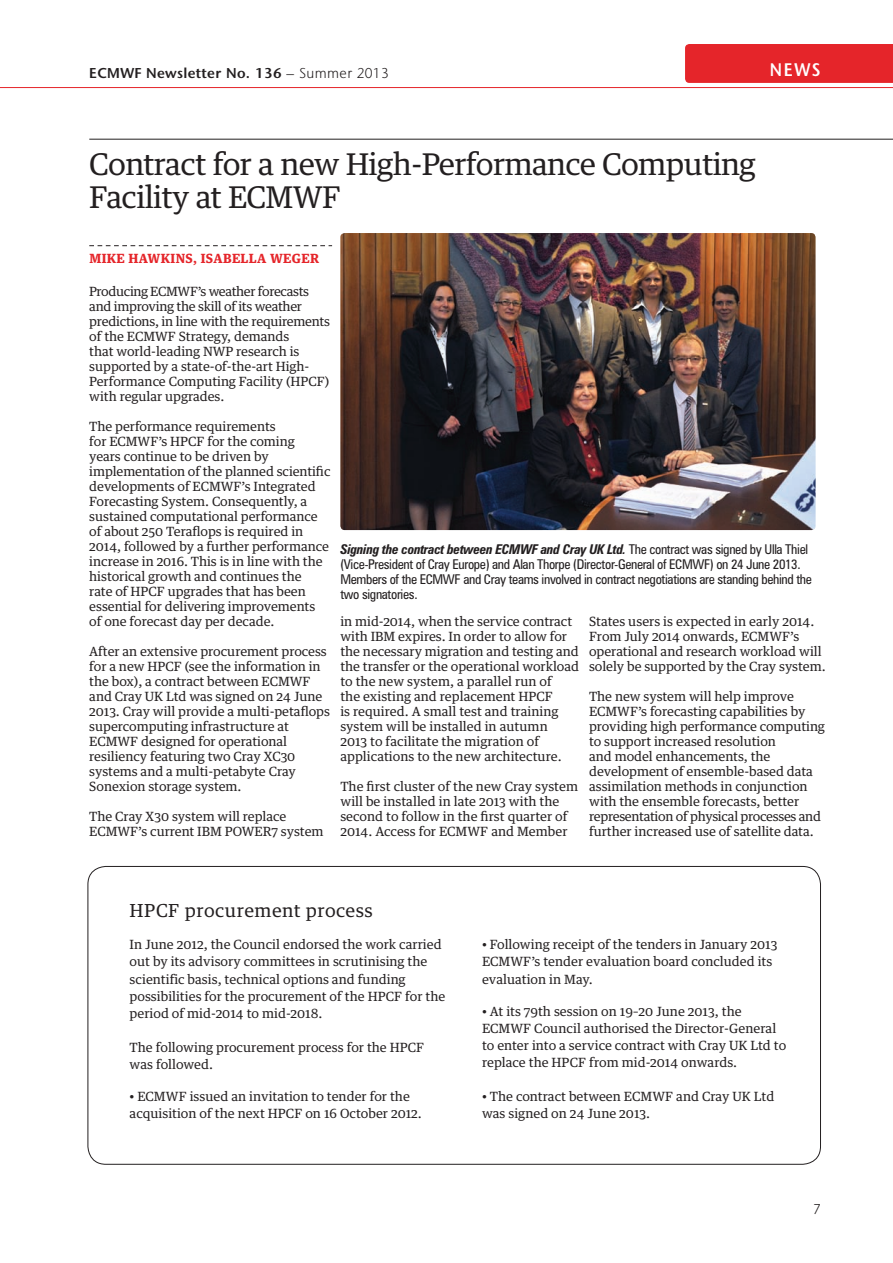
<style>
.page{position:relative;width:893px;height:1263px;background:#fff}
.page>*{position:absolute;margin:0;border:0;box-sizing:border-box;transform-origin:0 0}
.t1{font:30px/33px "Guardian Text Egyp";letter-spacing:-.025em;color:#231f20}
.t2{font:600 18.15px "Stone Sans IIITC Pro";color:#fff;scale:.91 1}
.t3{font:18px "Guardian Text Egyp";letter-spacing:.025em;color:#231f20}
.t4{font:600 14.25px "Stone Sans IIITC Pro";letter-spacing:.025em;color:#231f20}
.t5{font:300 14.25px "Stone Sans IIITC Pro";color:#231f20}
.t6{font:condensed 13.5px/15px "Zurich BT";letter-spacing:-.025em;color:#231f20}
.t7{font:12.75px/15px "Guardian Text Egyp";letter-spacing:-.005em;color:#231f20}
.t8{font:700 12.75px "Guardian Text Egyp";letter-spacing:.03em;color:#e5252a}
.s1{font-weight:300}
.s2{font-weight:700;font-style:italic}
</style>
<div class="page">
<div style="left:685px;top:44px;width:208px;height:39px;background:#e5252a"></div>
<hr style="left:0;top:87px;width:893px;height:1px;background:#e5252a">
<hr style="left:89px;top:139px;width:804px;height:1px;background:#231f20">
<svg style="left:89px;top:245px;width:243px;height:1px"></svg>
<img style="left:340px;top:233px;width:476px;height:297px">
<p class="t4" style="left:89px;top:64px;width:301px">ECMWF Newsletter No. 136 <span class="s1">– Summer 2013</span></p>
<h2 class="t2" style="left:770px;top:58px;width:57px">NEWS</h2>
<h1 class="t1" style="left:89px;top:145px;width:668px">Contract for a new High-Performance Computing<br>Facility at ECMWF</h1>
<p class="t8" style="left:89px;top:248px;width:231px">MIKE HAWKINS, ISABELLA WEGER</p>
<p class="t7" style="left:89px;top:283px;width:242px">Producing ECMWF’s weather forecasts and improving the skill of its weather predictions, in line with the requirements of the ECMWF Strategy, demands<br>that world-leading NWP research is supported by a state-of-the-art High-Performance Computing Facility (HPCF) with regular upgrades.</p>
<p class="t7" style="left:89px;top:418px;width:243px">The performance requirements<br>for ECMWF’s HPCF for the coming<br>years continue to be driven by implementation of the planned scientific developments of ECMWF’s Integrated Forecasting System. Consequently, a sustained computational performance of about 250 Teraflops is required in 2014, followed by a further performance increase in 2016. This is in line with the historical growth and continues the<br>rate of HPCF upgrades that has been essential for delivering improvements of one forecast day per decade.</p>
<p class="t7" style="left:89px;top:643px;width:242px">After an extensive procurement process for a new HPCF (see the information in the box), a contract between ECMWF and Cray UK Ltd was signed on 24 June 2013. Cray will provide a multi-petaflops supercomputing infrastructure at ECMWF designed for operational resiliency featuring two Cray XC30 systems and a multi-petabyte Cray Sonexion storage system.</p>
<p class="t7" style="left:89px;top:807px;width:236px">The Cray X30 system will replace<br>ECMWF’s current IBM POWER7 system</p>
<p class="t6" style="left:340px;top:542px;width:473px"><span class="s2">Signing the contract between ECMWF and Cray UK Ltd.</span> The contract was signed by Ulla Thiel (Vice-President of Cray Europe) and Alan Thorpe (Director-General of ECMWF) on 24 June 2013.<br>Members of the ECMWF and Cray teams involved in contract negotiations are standing behind the two signatories.</p>
<p class="t7" style="left:340px;top:613px;width:240px">in mid-2014, when the service contract with IBM expires. In order to allow for the necessary migration and testing and the transfer or the operational workload to the new system, a parallel run of<br>the existing and replacement HPCF<br>is required. A small test and training system will be installed in autumn<br>2013 to facilitate the migration of applications to the new architecture.</p>
<p class="t7" style="left:340px;top:778px;width:239px">The first cluster of the new Cray system will be installed in late 2013 with the second to follow in the first quarter of 2014. Access for ECMWF and Member</p>
<p class="t7" style="left:589px;top:612px;width:238px">States users is expected in early 2014.<br>From July 2014 onwards, ECMWF’s operational and research workload will solely be supported by the Cray system.</p>
<p class="t7" style="left:589px;top:687px;width:237px">The new system will help improve ECMWF’s forecasting capabilities by providing high performance computing to support increased resolution<br>and model enhancements, the development of ensemble-based data assimilation methods in conjunction with the ensemble forecasts, better representation of physical processes and further increased use of satellite data.</p>
<h3 class="t3" style="left:130px;top:895px;width:245px">HPCF procurement process</h3>
<p class="t7" style="left:130px;top:935px;width:317px;line-height:17.1px">In June 2012, the Council endorsed the work carried out by its advisory committees in scrutinising the scientific basis, technical options and funding possibilities for the procurement of the HPCF for the period of mid-2014 to mid-2018.</p>
<p class="t7" style="left:130px;top:1037px;width:296px;line-height:17.1px">The following procurement process for the HPCF was followed.</p>
<p class="t7" style="left:130px;top:1087px;width:294px;line-height:17.1px">• ECMWF issued an invitation to tender for the acquisition of the next HPCF on 16 October 2012.</p>
<p class="t7" style="left:482px;top:935px;width:297px;line-height:17.1px">• Following receipt of the tenders in January 2013<br>ECMWF’s tender evaluation board concluded its evaluation in May.</p>
<p class="t7" style="left:482px;top:1001px;width:306px;line-height:17.1px">• At its 79th session on 19–20 June 2013, the ECMWF Council authorised the Director-General to enter into a service contract with Cray UK Ltd to replace the HPCF from mid-2014 onwards.</p>
<p class="t7" style="left:482px;top:1086px;width:294px;line-height:17.1px">• The contract between ECMWF and Cray UK Ltd was signed on 24 June 2013.</p>
<p class="t5" style="left:813px;top:1200px;width:9px">7</p>
</div>
